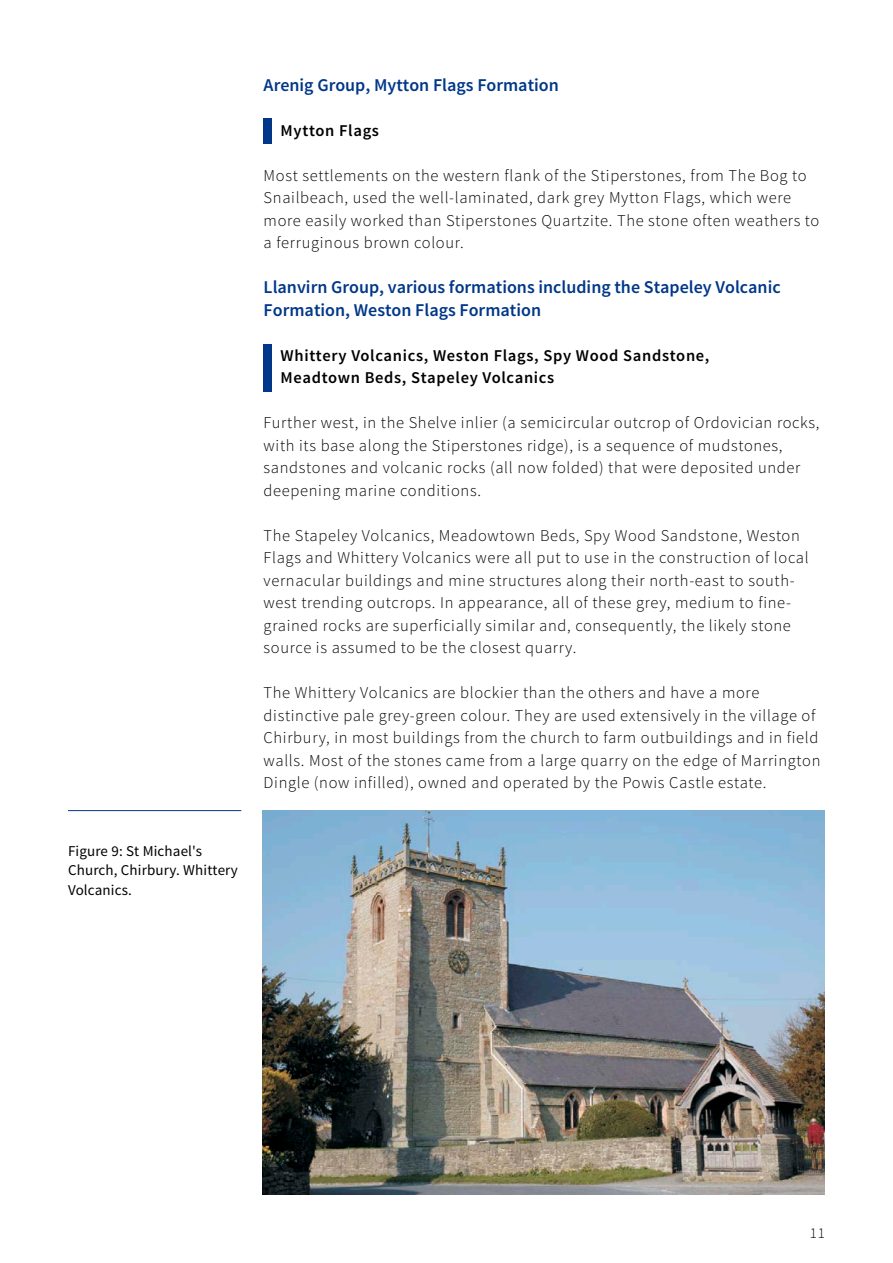
<style>
.page{position:relative;width:893px;height:1263px;background:#fff}
.page>*{position:absolute;margin:0;border:0;box-sizing:border-box;transform-origin:0 0}
.Heading_2{font:600 18px/22.5px "Source Sans Pro";color:#003788}
.Body_text{font:300 16.5px/22.5px "Source Sans Pro";letter-spacing:.04em;color:#000}
.Emphasis_Stone_type{font:600 16.5px/22.5px "Source Sans Pro";letter-spacing:.04em;color:#000}
.t1{font:15px/19.5px "Source Sans Pro";letter-spacing:.01em;color:#000}
.t2{font:300 15px "Source Sans Pro";color:#000}
</style>
<div class="page">
<div style="left:264px;top:119px;width:8px;height:25px;background:#003788"></div>
<div style="left:264px;top:344px;width:8px;height:47px;background:#003788"></div>
<hr style="left:68px;top:810px;width:173px;height:1px;background:#003788">
<img style="left:263px;top:811px;width:562px;height:384px">
<p class="t1" style="left:68px;top:841px;width:171px">Figure 9: St Michael's<br>Church, Chirbury. Whittery<br>Volcanics.</p>
<h2 class="Heading_2" style="left:264px;top:74px;width:297px">Arenig Group, Mytton Flags Formation</h2>
<h3 class="Emphasis_Stone_type" style="left:281px;top:119px;width:100px">Mytton Flags</h3>
<p class="Body_text" style="left:264px;top:164px;width:557px">Most settlements on the western flank of the Stiperstones, from The Bog to Snailbeach, used the well-laminated, dark grey Mytton Flags, which were more easily worked than Stiperstones Quartzite. The stone often weathers to a ferruginous brown colour.</p>
<h2 class="Heading_2" style="left:264px;top:276px;width:519px">Llanvirn Group, various formations including the Stapeley Volcanic<br>Formation, Weston Flags Formation</h2>
<h3 class="Emphasis_Stone_type" style="left:281px;top:344px;width:430px">Whittery Volcanics, Weston Flags, Spy Wood Sandstone,<br>Meadtown Beds, Stapeley Volcanics</h3>
<p class="Body_text" style="left:264px;top:411px;width:557px">Further west, in the Shelve inlier (a semicircular outcrop of Ordovician rocks, with its base along the Stiperstones ridge), is a sequence of mudstones, sandstones and volcanic rocks (all now folded) that were deposited under deepening marine conditions.</p>
<p class="Body_text" style="left:264px;top:524px;width:547px">The Stapeley Volcanics, Meadowtown Beds, Spy Wood Sandstone, Weston Flags and Whittery Volcanics were all put to use in the construction of local vernacular buildings and mine structures along their north-east to south&shy;west trending outcrops. In appearance, all of these grey, medium to fine&shy;grained rocks are superficially similar and, consequently, the likely stone source is assumed to be the closest quarry.</p>
<p class="Body_text" style="left:264px;top:681px;width:558px">The Whittery Volcanics are blockier than the others and have a more distinctive pale grey-green colour. They are used extensively in the village of Chirbury, in most buildings from the church to farm outbuildings and in field walls. Most of the stones came from a large quarry on the edge of Marrington Dingle (now infilled), owned and operated by the Powis Castle estate.</p>
<p class="t2" style="left:810px;top:1224px;width:16px">11</p>
</div>
